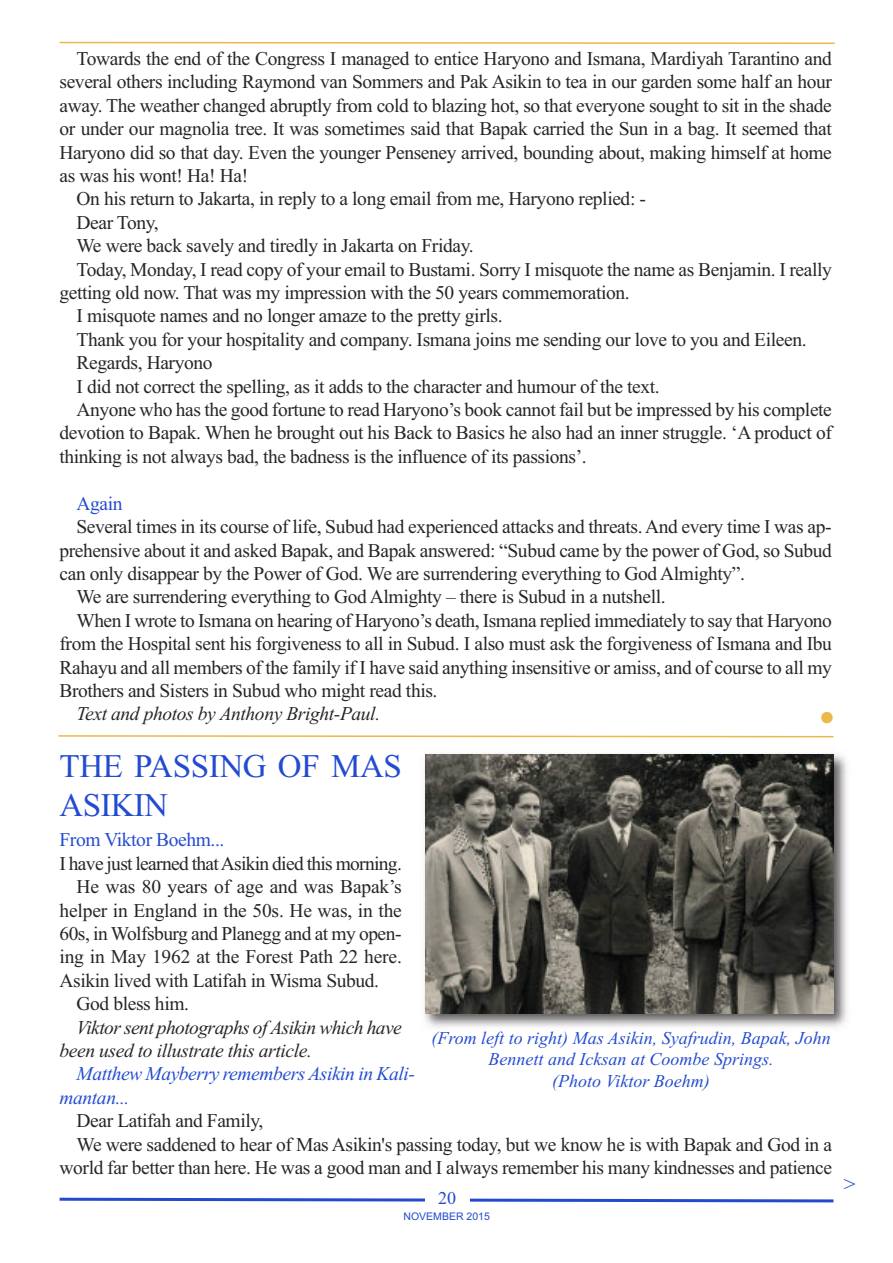
<style>
.page{position:relative;width:893px;height:1263px;background:#fff}
.page>*{position:absolute;margin:0;border:0;box-sizing:border-box;transform-origin:0 0}
.t1{font:italic 46.5px "Times New Roman";color:#ecb847}
.t2{font:33px/39.6px "Times New Roman";letter-spacing:-.01em;color:#234bd1}
.t3{font:italic 21px "Times New Roman";color:#234bd1}
.t4{font:19.5px "Times New Roman";letter-spacing:-.02em;color:#272627}
.t5{font:italic 19.5px/23.4px "Times New Roman";letter-spacing:-.02em;color:#272627}
.t6{font:italic 19.5px/23.4px "Times New Roman";letter-spacing:-.02em;color:#234bd1}
.t7{font:19.5px "Times New Roman";letter-spacing:-.02em;color:#234bd1}
.t8{font:italic 18px/21.6px "Times New Roman";color:#234bd1;text-align:center}
.t9{font:18px "Times New Roman";color:#224acc}
.t10{font:10.5px "Arial";color:#224acc}
</style>
<div class="page">
<svg style="left:59px;top:1197px;width:775px;height:6px"></svg>
<div style="left:425px;top:1192px;width:44px;height:37px;background:#fff"></div>
<svg style="left:59px;top:41px;width:776px;height:3px"></svg>
<svg style="left:58px;top:735px;width:776px;height:3px"></svg>
<img style="left:424px;top:753px;width:423px;height:274px">
<img style="left:425px;top:755px;width:408px;height:258px">
<p class="t4" style="left:77px;top:47px;width:757px">Towards the end of the Congress I managed to entice Haryono and Ismana, Mardiyah Tarantino and</p>
<p class="t4" style="left:60px;top:70px;width:774px">several others including Raymond van Sommers and Pak Asikin to tea in our garden some half an hour</p>
<p class="t4" style="left:60px;top:94px;width:774px">away. The weather changed abruptly from cold to blazing hot, so that everyone sought to sit in the shade</p>
<p class="t4" style="left:60px;top:117px;width:774px">or under our magnolia tree. It was sometimes said that Bapak carried the Sun in a bag. It seemed that</p>
<p class="t4" style="left:60px;top:141px;width:774px">Haryono did so that day. Even the younger Penseney arrived, bounding about, making himself at home</p>
<p class="t4" style="left:60px;top:164px;width:190px">as was his wont! Ha! Ha!</p>
<p class="t4" style="left:77px;top:187px;width:571px">On his return to Jakarta, in reply to a long email from me, Haryono replied: -</p>
<p class="t4" style="left:77px;top:211px;width:84px">Dear Tony,</p>
<p class="t4" style="left:77px;top:234px;width:399px">We were back savely and tiredly in Jakarta on Friday.</p>
<p class="t4" style="left:77px;top:258px;width:757px">Today, Monday, I read copy of your email to Bustami. Sorry I misquote the name as Benjamin. I really</p>
<p class="t4" style="left:60px;top:281px;width:572px">getting old now. That was my impression with the 50 years commemoration.</p>
<p class="t4" style="left:77px;top:304px;width:427px">I misquote names and no longer amaze to the pretty girls.</p>
<p class="t4" style="left:77px;top:328px;width:732px">Thank you for your hospitality and company. Ismana joins me sending our love to you and Eileen.</p>
<p class="t4" style="left:77px;top:351px;width:138px">Regards, Haryono</p>
<p class="t4" style="left:77px;top:375px;width:585px">I did not correct the spelling, as it adds to the character and humour of the text.</p>
<p class="t4" style="left:77px;top:398px;width:757px">Anyone who has the good fortune to read Haryono’s book cannot fail but be impressed by his complete</p>
<p class="t4" style="left:60px;top:421px;width:774px">devotion to Bapak. When he brought out his Back to Basics he also had an inner struggle. ‘A product of</p>
<p class="t4" style="left:60px;top:445px;width:529px">thinking is not always bad, the badness is the influence of its passions’.</p>
<p class="t7" style="left:77px;top:492px;width:48px">Again</p>
<p class="t4" style="left:77px;top:515px;width:756px">Several times in its course of life, Subud had experienced attacks and threats.And every time I was ap-</p>
<p class="t4" style="left:60px;top:538px;width:774px">prehensive about it and asked Bapak, and Bapak answered: “Subud came by the power of God, so Subud</p>
<p class="t4" style="left:60px;top:562px;width:687px">can only disappear by the Power of God. We are surrendering everything to God Almighty”.</p>
<p class="t4" style="left:77px;top:585px;width:591px">We are surrendering everything to God Almighty – there is Subud in a nutshell.</p>
<p class="t4" style="left:77px;top:609px;width:757px">When I wrote to Ismana on hearing of Haryono’s death, Ismana replied immediately to say that Haryono</p>
<p class="t4" style="left:60px;top:632px;width:774px">from the Hospital sent his forgiveness to all in Subud. I also must ask the forgiveness of Ismana and Ibu</p>
<p class="t4" style="left:60px;top:655px;width:774px">Rahayu and all members of the family if I have said anything insensitive or amiss, and of course to all my</p>
<p class="t4" style="left:60px;top:679px;width:379px">Brothers and Sisters in Subud who might read this.</p>
<p class="t5" style="left:77px;top:702px;width:305px">Text and photos by Anthony Bright-Paul.</p>
<h2 class="t2" style="left:60px;top:745px;width:344px">THE PASSING OF MAS<br>ASIKIN</h2>
<p class="t7" style="left:60px;top:828px;width:166px">From Viktor Boehm...</p>
<p class="t4" style="left:60px;top:852px;width:344px">I have just learned thatAsikin died this morning.</p>
<p class="t4" style="left:77px;top:875px;width:327px">He was 80 years of age and was Bapak’s</p>
<p class="t4" style="left:60px;top:898px;width:344px">helper in England in the 50s. He was, in the</p>
<p class="t4" style="left:60px;top:922px;width:343px">60s, in Wolfsburg and Planegg and at my open-</p>
<p class="t4" style="left:60px;top:945px;width:344px">ing in May 1962 at the Forest Path 22 here.</p>
<p class="t4" style="left:60px;top:969px;width:321px">Asikin lived with Latifah in Wisma Subud.</p>
<p class="t4" style="left:77px;top:992px;width:114px">God bless him.</p>
<p class="t5" style="left:60px;top:1015px;width:344px;text-indent:17px">Viktor sent photographs ofAsikin which have been used to illustrate this article.</p>
<p class="t6" style="left:60px;top:1062px;width:357px;text-indent:17px">Matthew Mayberry remembers Asikin in Kali&shy;mantan...</p>
<p class="t4" style="left:77px;top:1109px;width:188px">Dear Latifah and Family,</p>
<p class="t4" style="left:77px;top:1132px;width:757px">We were saddened to hear of Mas Asikin's passing today, but we know he is with Bapak and God in a</p>
<p class="t4" style="left:60px;top:1156px;width:774px">world far better than here. He was a good man and I always remember his many kindnesses and patience</p>
<h1 class="t1" style="left:819px;top:689px;width:18px">•</h1>
<p class="t8" style="left:431px;top:1027px;width:401px">(From left to right) Mas Asikin, Syafrudin, Bapak, John<br>Bennett and Icksan at Coombe Springs.<br>(Photo Viktor Boehm)</p>
<p class="t9" style="left:438px;top:1188px;width:19px">20</p>
<p class="t10" style="left:404px;top:1210px;width:88px">NOVEMBER 2015</p>
<p class="t3" style="left:844px;top:1171px;width:16px">&gt;</p>
</div>
